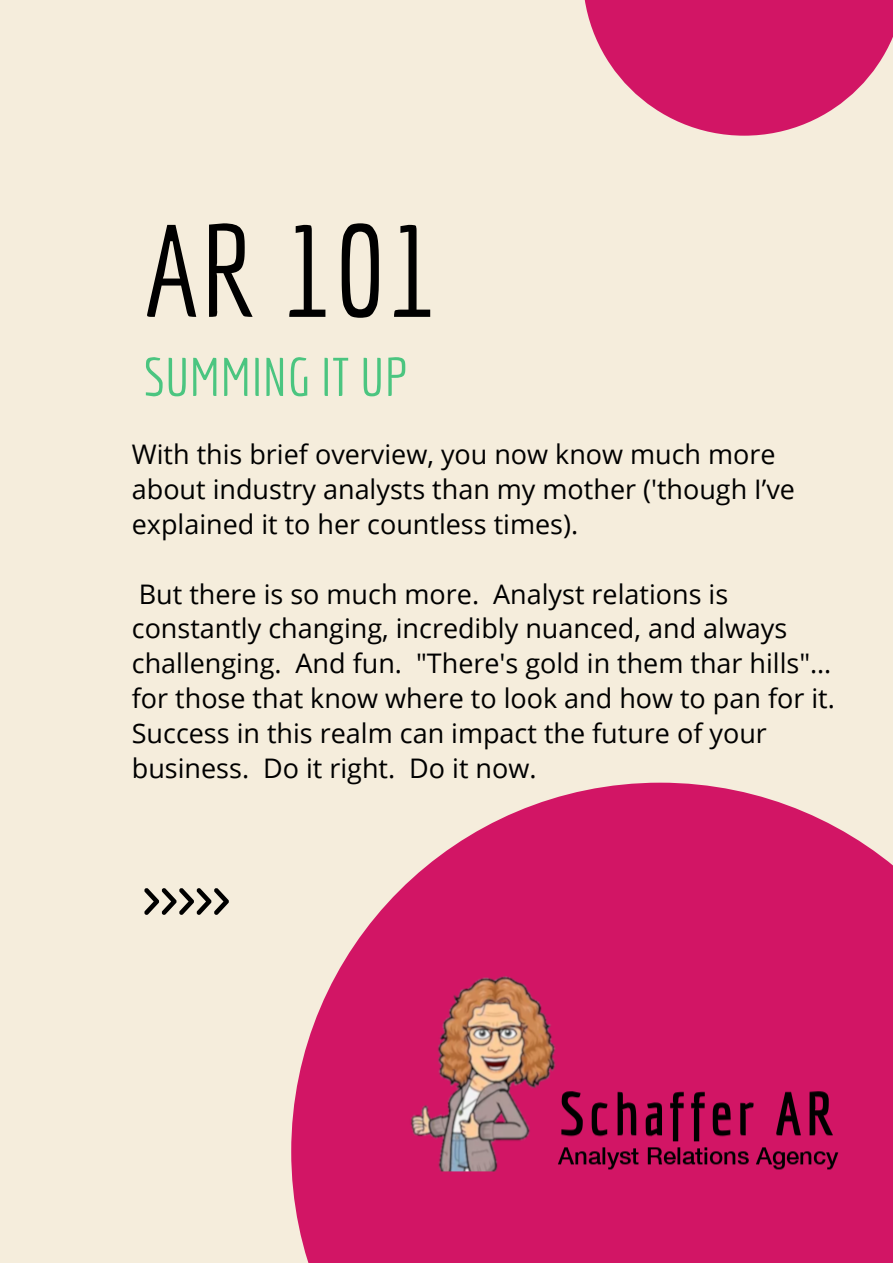
<style>
.page{position:relative;width:893px;height:1264px;background:#fff}
.page>*{position:absolute;margin:0;border:0;box-sizing:border-box;transform-origin:0 0}
.t1{font:127.65px "Economica";color:#000}
.t2{font:52.95px "Economica";color:#4bc580}
.t3{font:27px/34.8px "Open Sans";color:#000}
</style>
<div class="page">
<div style="left:0;top:0;width:892px;height:1262px;background:#f5eddc"></div>
<svg style="left:291px;top:782px;width:601px;height:480px;fill:#d21565"></svg>
<svg style="left:584px;top:0;width:308px;height:136px"></svg>
<svg style="left:144px;top:888px;width:85px;height:26px"></svg>
<img style="left:377px;top:957px;width:499px;height:305px">
<h1 class="t1" style="left:144px;top:196px;width:296px">AR 101</h1>
<h2 class="t2" style="left:144px;top:346px;width:266px">SUMMING IT UP</h2>
<p class="t3" style="left:132px;top:436px;width:664px">With this brief overview, you now know much more about industry analysts than my mother ('though I’ve explained it to her countless times).</p>
<p class="t3" style="left:132px;top:575px;width:704px">But there is so much more. Analyst relations is constantly changing, incredibly nuanced, and always challenging. And fun. "There's gold in them thar hills"… for those that know where to look and how to pan for it.<br>Success in this realm can impact the future of your business. Do it right. Do it now.</p>
</div>
